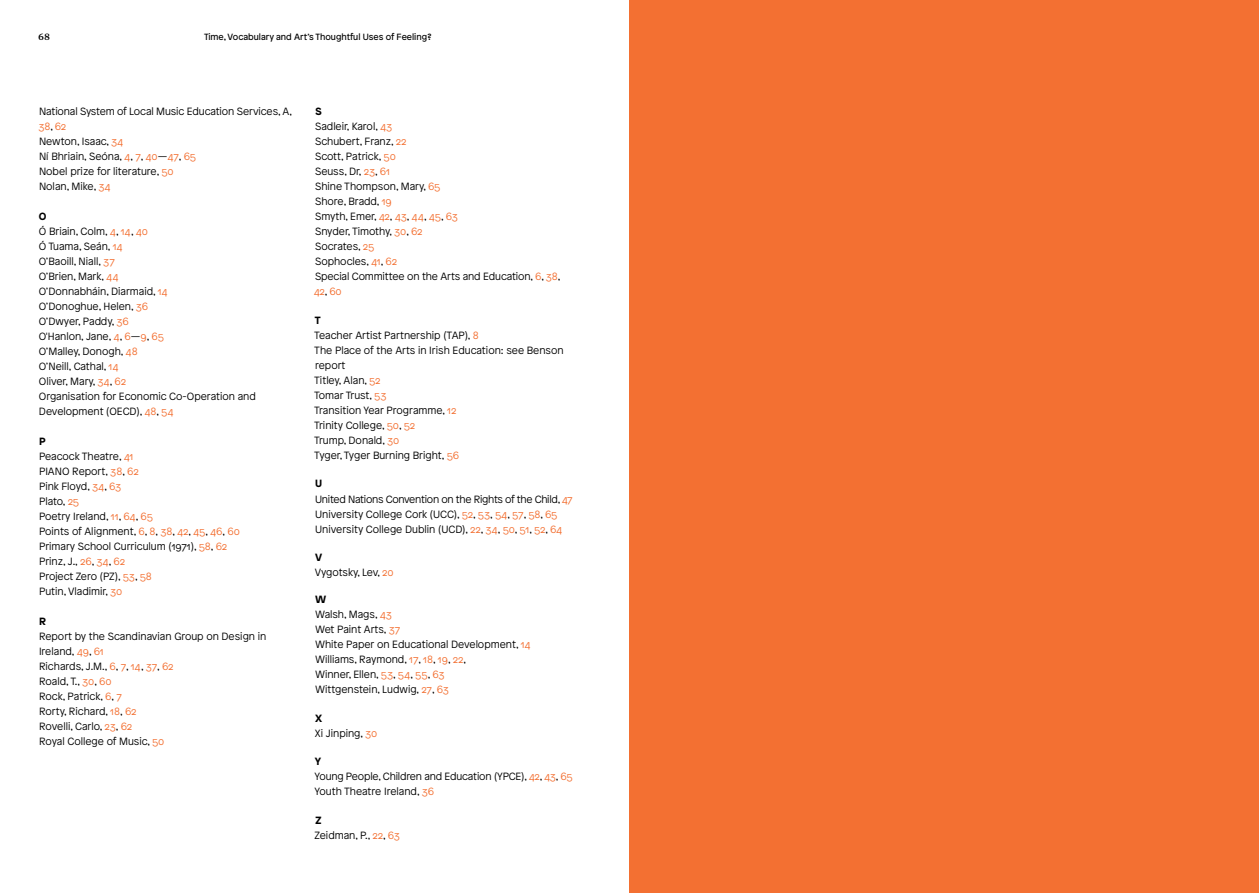
<style>
.page{position:relative;width:1259px;height:893px;background:#fff}
.page>*{position:absolute;margin:0;border:0;box-sizing:border-box;transform-origin:0 0}
.t1{font:300 10.5px/15px "Patron";color:#000}
.t2{font:300 10.5px/15px "Patron";letter-spacing:-.02em;color:#000}
.t3{font:600 10.5px "Quinn Text";color:#000}
.t4{font:700 10.5px "Patron";color:#000}
.t5{font:9px "Patron";color:#000}
.s1{color:#f37032}
.s2{font-weight:700}
</style>
<div class="page">
<div style="left:629px;top:0;width:630px;height:893px;background:#f37032"></div>
<p class="t3" style="left:38px;top:30px;width:13px">68</p>
<p class="t5" style="left:204px;top:30px;width:229px">Time, Vocabulary and Art’s Thoughtful Uses of Feeling?</p>
<p class="t1" style="left:38px;top:103px;width:255px">National System of Local Music Education Services, A,<br><span class="s1">38</span>, <span class="s1">62<br></span>Newton, Isaac, <span class="s1">34<br></span>Ní Bhriain, Seóna, <span class="s1">4</span>, <span class="s1">7</span>, <span class="s1">40</span>—<span class="s1">47</span>, <span class="s1">65<br></span>Nobel prize for literature, <span class="s1">50<br></span>Nolan, Mike, <span class="s1">34</span></p>
<p class="t1" style="left:39px;top:208px;width:218px"><span class="s2">O<br></span>Ó Briain, Colm, <span class="s1">4</span>, <span class="s1">14</span>, <span class="s1">40<br></span>Ó Tuama, Seán, <span class="s1">14<br></span>O’Baoill, Niall, <span class="s1">37<br></span>O’Brien, Mark, <span class="s1">44<br></span>O’Donnabháin, Diarmaid, <span class="s1">14<br></span>O’Donoghue, Helen, <span class="s1">36<br></span>O’Dwyer, Paddy, <span class="s1">36<br></span>O'Hanlon, Jane, <span class="s1">4</span>, <span class="s1">6</span>—<span class="s1">9</span>, <span class="s1">65<br></span>O’Malley, Donogh, <span class="s1">48<br></span>O’Neill, Cathal, <span class="s1">14<br></span>Oliver, Mary, <span class="s1">34</span>, <span class="s1">62<br></span>Organisation for Economic Co-Operation and<br>Development (OECD), <span class="s1">48</span>, <span class="s1">54</span></p>
<p class="t1" style="left:39px;top:434px;width:202px"><span class="s2">P<br></span>Peacock Theatre, <span class="s1">41<br></span>PIANO Report, <span class="s1">38</span>, <span class="s1">62<br></span>Pink Floyd, <span class="s1">34</span>, <span class="s1">63<br></span>Plato, <span class="s1">25<br></span>Poetry Ireland, <span class="s1">11</span>, <span class="s1">64</span>, <span class="s1">65<br></span>Points of Alignment, <span class="s1">6</span>, <span class="s1">8</span>, <span class="s1">38</span>, <span class="s1">42</span>, <span class="s1">45</span>, <span class="s1">46</span>, <span class="s1">60<br></span>Primary School Curriculum (1971), <span class="s1">58</span>, <span class="s1">62<br></span>Prinz, J., <span class="s1">26</span>, <span class="s1">34</span>, <span class="s1">62<br></span>Project Zero (PZ), <span class="s1">53</span>, <span class="s1">58<br></span>Putin, Vladimir, <span class="s1">30</span></p>
<p class="t4" style="left:39px;top:613px;width:9px">R</p>
<p class="t1" style="left:39px;top:629px;width:229px">Report by the Scandinavian Group on Design in<br>Ireland, <span class="s1">49</span>, <span class="s1">61<br></span>Richards, J.M., <span class="s1">6</span>, <span class="s1">7</span>, <span class="s1">14</span>, <span class="s1">37</span>, <span class="s1">62<br></span>Roald, T., <span class="s1">30</span>, <span class="s1">60<br></span>Rock, Patrick, <span class="s1">6</span>, <span class="s1">7<br></span>Rorty, Richard, <span class="s1">18</span>, <span class="s1">62<br></span>Rovelli, Carlo, <span class="s1">23</span>, <span class="s1">62<br></span>Royal College of Music, <span class="s1">50</span></p>
<p class="t1" style="left:314px;top:104px;width:248px"><span class="s2">S<br></span>Sadleir, Karol, <span class="s1">43<br></span>Schubert, Franz, <span class="s1">22<br></span>Scott, Patrick, <span class="s1">50<br></span>Seuss, Dr, <span class="s1">23</span>, <span class="s1">61<br></span>Shine Thompson, Mary, <span class="s1">65<br></span>Shore, Bradd, <span class="s1">19<br></span>Smyth, Emer, <span class="s1">42</span>, <span class="s1">43</span>, <span class="s1">44</span>, <span class="s1">45</span>, <span class="s1">63<br></span>Snyder, Timothy, <span class="s1">30</span>, <span class="s1">62<br></span>Socrates, <span class="s1">25<br></span>Sophocles, <span class="s1">41</span>, <span class="s1">62<br></span>Special Committee on the Arts and Education, <span class="s1">6</span>, <span class="s1">38</span>,<br><span class="s1">42</span>, <span class="s1">60</span></p>
<p class="t1" style="left:314px;top:312px;width:251px"><span class="s2">T<br></span>Teacher Artist Partnership (TAP), <span class="s1">8<br></span>The Place of the Arts in Irish Education: see Benson report<br>Titley, Alan, <span class="s1">52<br></span>Tomar Trust, <span class="s1">53<br></span>Transition Year Programme, <span class="s1">12<br></span>Trinity College, <span class="s1">50</span>, <span class="s1">52<br></span>Trump, Donald, <span class="s1">30<br></span>Tyger, Tyger Burning Bright, <span class="s1">56</span></p>
<p class="t2" style="left:315px;top:476px;width:259px"><span class="s2">U<br></span>United Nations Convention on the Rights of the Child, <span class="s1">47<br></span>University College Cork (UCC), <span class="s1">52</span>, <span class="s1">53</span>, <span class="s1">54</span>, <span class="s1">57</span>, <span class="s1">58</span>, <span class="s1">65<br></span>University College Dublin (UCD), <span class="s1">22</span>, <span class="s1">34</span>, <span class="s1">50</span>, <span class="s1">51</span>, <span class="s1">52</span>, <span class="s1">64</span></p>
<p class="t2" style="left:315px;top:549px;width:80px"><span class="s2">V<br></span>Vygotsky, Lev, <span class="s1">20</span></p>
<p class="t1" style="left:315px;top:591px;width:217px"><span class="s2">W<br></span>Walsh, Mags, <span class="s1">43<br></span>Wet Paint Arts, <span class="s1">37<br></span>White Paper on Educational Development, <span class="s1">14<br></span>Williams, Raymond, <span class="s1">17</span>, <span class="s1">18</span>, <span class="s1">19</span>, <span class="s1">22</span>,<br>Winner, Ellen, <span class="s1">53</span>, <span class="s1">54</span>, <span class="s1">55</span>, <span class="s1">63<br></span>Wittgenstein, Ludwig, <span class="s1">27</span>, <span class="s1">63</span></p>
<p class="t1" style="left:315px;top:710px;width:64px"><span class="s2">X<br></span>Xi Jinping, <span class="s1">30</span></p>
<p class="t1" style="left:315px;top:753px;width:259px"><span class="s2">Y<br></span>Young People, Children and Education (YPCE), <span class="s1">42</span>, <span class="s1">43</span>, <span class="s1">65<br></span>Youth Theatre Ireland, <span class="s1">36</span></p>
<p class="t1" style="left:315px;top:812px;width:87px"><span class="s2">Z<br></span>Zeidman, P., <span class="s1">22</span>, <span class="s1">63</span></p>
</div>
